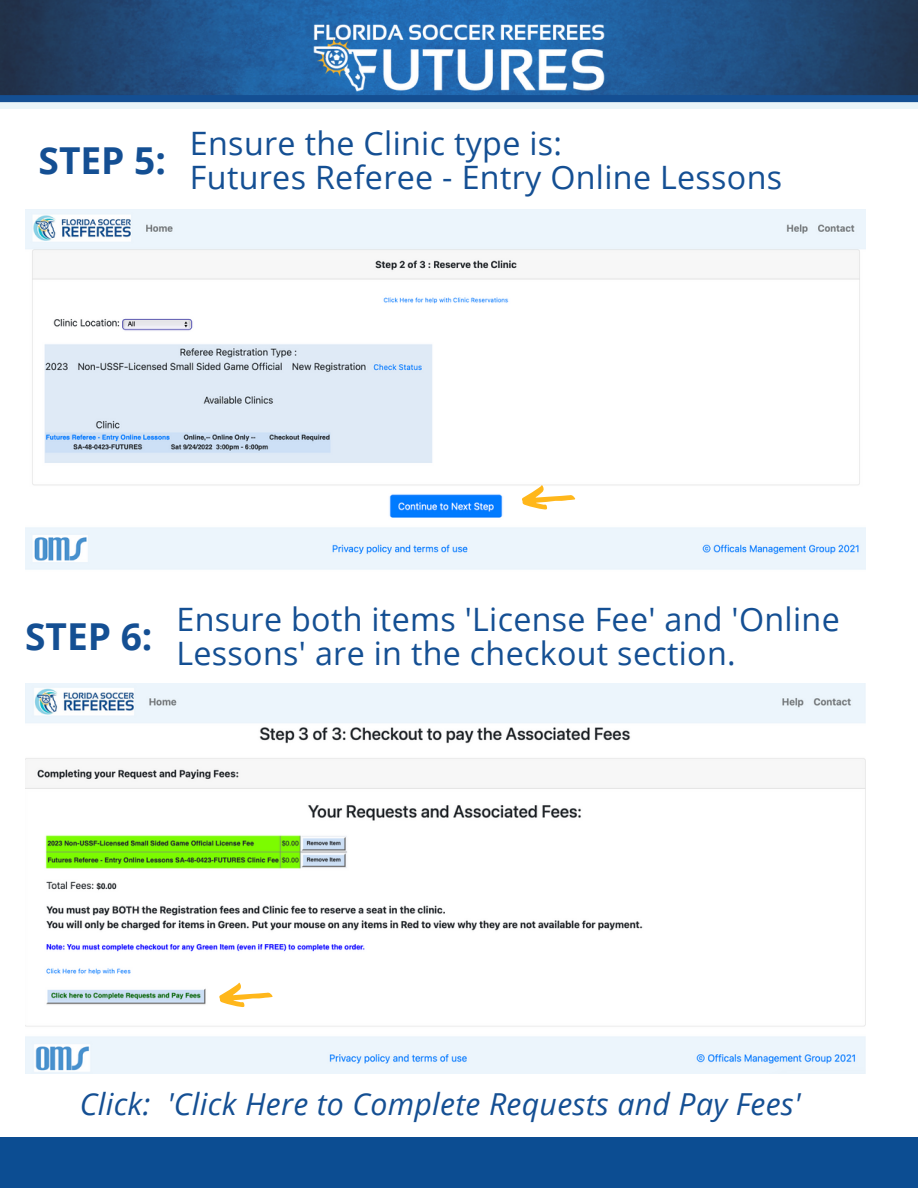
<style>
.page{position:relative;width:918px;height:1188px;background:#fff}
.page>*{position:absolute;margin:0;border:0;box-sizing:border-box;transform-origin:0 0}
.t1{font:700 37.2px "Open Sans";color:#144f93}
.t2{font:32.25px/34.8px "Open Sans";letter-spacing:.01em;color:#144f93}
.t3{font:italic 30.3px "Open Sans";letter-spacing:.01em;color:#144f93}
</style>
<div class="page">
<img style="left:0;top:0;width:918px;height:95px">
<div style="left:0;top:95px;width:918px;height:7px;background:#144f93"></div>
<div style="left:0;top:1138px;width:918px;height:50px;background:#0c4d92"></div>
<img style="left:287px;top:0;width:345px;height:109px">
<img style="left:25px;top:684px;width:840px;height:389px">
<img style="left:25px;top:209px;width:840px;height:361px">
<svg style="left:219px;top:983px;width:54px;height:24px"></svg>
<svg style="left:522px;top:485px;width:54px;height:25px"></svg>
<p class="t1" style="left:39px;top:134px;width:129px">STEP 5:</p>
<p class="t2" style="left:190px;top:125px;width:374px">Ensure the Clinic type is:</p>
<p class="t2" style="left:190px;top:160px;width:594px">Futures Referee - Entry Online Lessons</p>
<p class="t1" style="left:25px;top:610px;width:129px">STEP 6:</p>
<p class="t2" style="left:176px;top:601px;width:665px">Ensure both items 'License Fee' and 'Online<br>Lessons' are in the checkout section.</p>
<p class="t3" style="left:80px;top:1082px;width:723px">Click: 'Click Here to Complete Requests and Pay Fees'</p>
</div>
